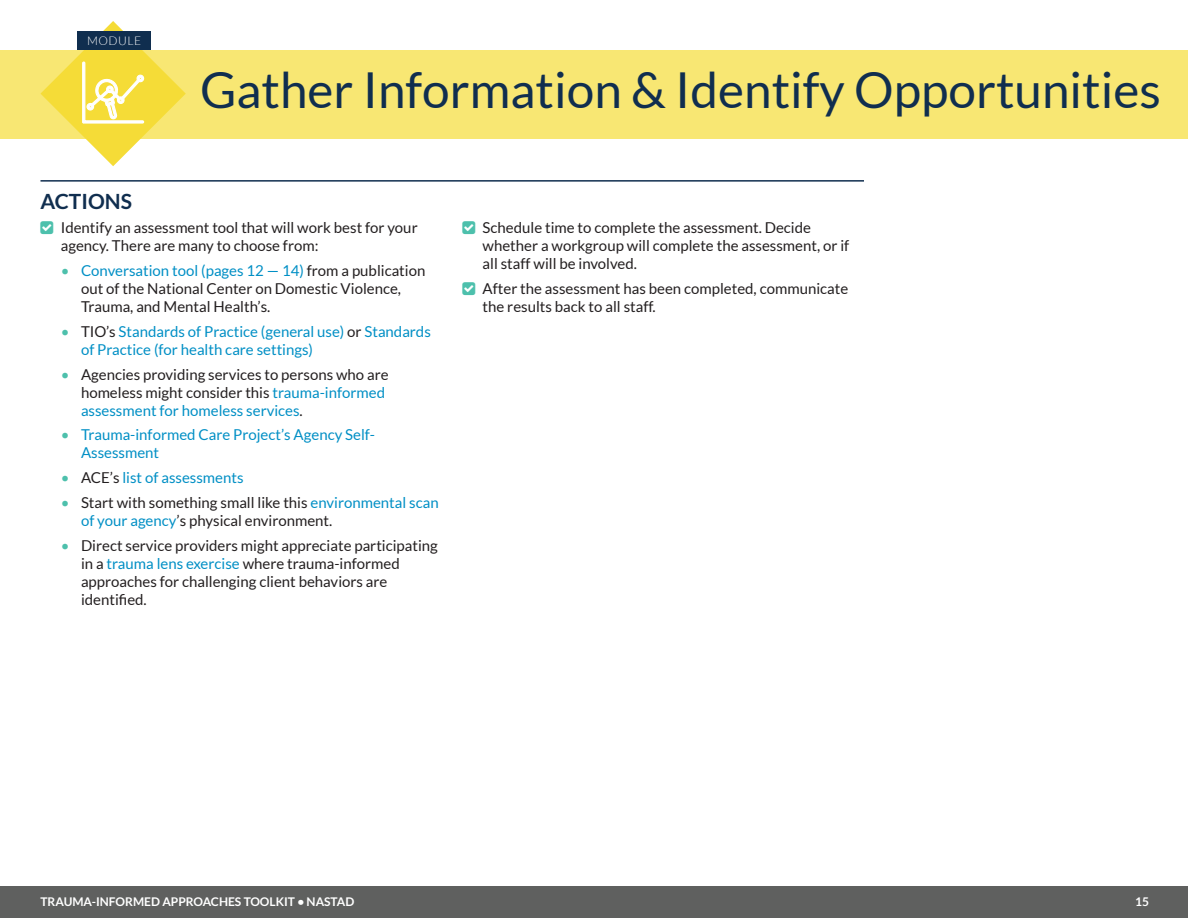
<style>
.page{position:relative;width:1188px;height:918px;background:#fff}
.page>*{position:absolute;margin:0;border:0;box-sizing:border-box;transform-origin:0 0}
.t1{font:49.5px "Lato";color:#102e4f}
.t2{font:700 21px "Lato";color:#102e4f}
.t3{font:15px/18px "Lato";color:#231f20}
.t4{font:15px/18px "Lato";color:#008fc5}
.t5{font:700 12px "Lato";color:#fff}
.t6{font:300 12px "Lato";letter-spacing:.04em;color:#fff}
.s1{color:#4dc0ac}
.s2{color:#008fc5}
.s3{color:#231f20}
</style>
<div class="page">
<hr style="left:40px;top:180px;width:824px;height:2px;background:#102e4f">
<div style="left:0;top:50px;width:1188px;height:89px;background:#f8e773"></div>
<svg style="left:41px;top:21px;width:145px;height:145px"></svg>
<div style="left:0;top:886px;width:1188px;height:32px;background:#5f605f"></div>
<p class="t6" style="left:87px;top:33px;width:56px">MODULE</p>
<h1 class="t1" style="left:200px;top:59px;width:962px">Gather Information &amp; Identify Opportunities</h1>
<h2 class="t2" style="left:40px;top:188px;width:93px">ACTIONS</h2>
<p class="t3" style="left:61px;top:219px;width:358px">Identify an assessment tool that will work best for your agency. There are many to choose from:</p>
<p class="t3" style="left:81px;top:261px;width:346px;text-indent:-20px"><span class="s1">•</span> <span class="s2">Conversation tool (pages 12 — 14)</span> from a publication out of the National Center on Domestic Violence,<br>Trauma, and Mental Health’s.</p>
<p class="t4" style="left:81px;top:322px;width:351px;text-indent:-20px"><span class="s1">•</span> <span class="s3">TIO’s</span> Standards of Practice (general use) <span class="s3">or</span> Standards of Practice (for health care settings)</p>
<p class="t3" style="left:81px;top:365px;width:309px;text-indent:-20px"><span class="s1">•</span> Agencies providing services to persons who are homeless might consider this <span class="s2">trauma-informed assessment for homeless services</span>.</p>
<p class="t4" style="left:81px;top:426px;width:296px;text-indent:-20px"><span class="s1">•</span> Trauma-informed Care Project’s Agency Self-<br>Assessment</p>
<p class="t4" style="left:61px;top:468px;width:184px"><span class="s1">•</span> <span class="s3">ACE’s</span> list of assessments</p>
<p class="t3" style="left:81px;top:493px;width:359px;text-indent:-20px"><span class="s1">•</span> Start with something small like this <span class="s2">environmental scan of your agency</span>’s physical environment.</p>
<p class="t3" style="left:81px;top:536px;width:358px;text-indent:-20px"><span class="s1">•</span> Direct service providers might appreciate participating in a <span class="s2">trauma lens exercise</span> where trauma-informed approaches for challenging client behaviors are identified.</p>
<p class="t3" style="left:483px;top:219px;width:368px">Schedule time to complete the assessment. Decide whether a workgroup will complete the assessment, or if all staff will be involved.</p>
<p class="t3" style="left:483px;top:279px;width:367px">After the assessment has been completed, communicate the results back to all staff.</p>
<p class="t5" style="left:40px;top:895px;width:315px">TRAUMA-INFORMED APPROACHES TOOLKIT • NASTAD</p>
<p class="t5" style="left:1135px;top:895px;width:15px">15</p>
</div>
